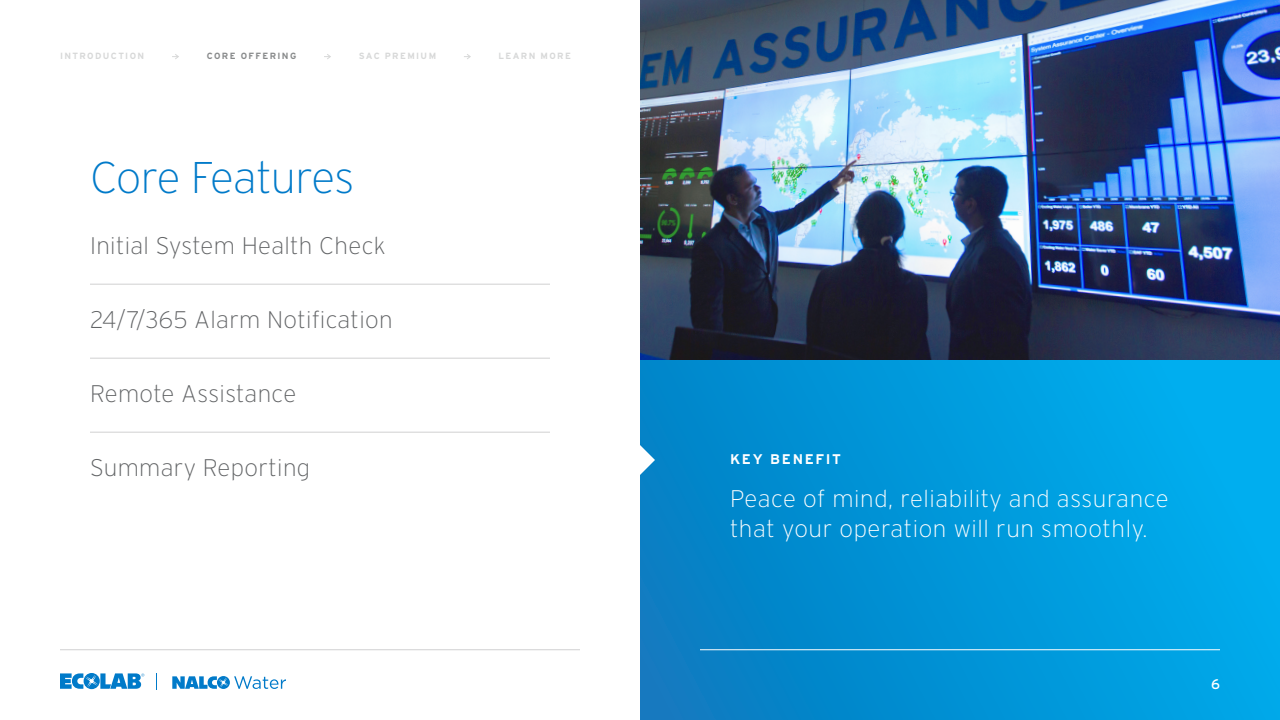
<style>
.page{position:relative;width:1280px;height:720px;background:#fff}
.page>*{position:absolute;margin:0;border:0;box-sizing:border-box;transform-origin:0 0}
.body_28{font:200 44.3px "Interstate";letter-spacing:-.02em;color:#007ac9}
.t1{font:200 24px "Interstate";letter-spacing:.015em;color:#616365}
.body_12{font:200 24px/30px "Interstate";letter-spacing:.025em;color:#fff}
.t2{font:700 14px "Interstate";letter-spacing:.12em;color:#fff}
.t3{font:14px "Interstate";color:#fff}
.body_28-2{font:700 9px "Interstate";letter-spacing:.155em;color:#d7d8d8}
.body_28-3{font:700 9px "Interstate";letter-spacing:.15em;color:#888a8b}
</style>
<div class="page">
<img style="left:640px;top:0;width:640px;height:360px">
<div style="left:640px;top:360px;width:640px;height:360px;background:linear-gradient(to right,#047fc3,#00afef)"></div>
<svg style="left:60px;top:673px;width:84px;height:16px"></svg>
<svg style="left:172px;top:676px;width:114px;height:13px"></svg>
<svg style="left:156px;top:673px;width:1px;height:16px"></svg>
<hr style="left:60px;top:650px;width:520px;height:1px;background:#d0d0d1">
<hr style="left:700px;top:650px;width:520px;height:1px;background:#fff">
<svg style="left:640px;top:436px;width:15px;height:47px"></svg>
<hr style="left:90px;top:284px;width:460px;height:1px;background:#d0d0d1">
<hr style="left:90px;top:358px;width:460px;height:1px;background:#d0d0d1">
<hr style="left:90px;top:432px;width:460px;height:1px;background:#d0d0d1">
<svg style="left:172px;top:54px;width:7px;height:5px"></svg>
<svg style="left:324px;top:54px;width:7px;height:5px"></svg>
<svg style="left:464px;top:54px;width:7px;height:5px"></svg>
<p class="body_28-2" style="left:60px;top:51px;width:86px">INTRODUCTION</p>
<p class="body_28-3" style="left:207px;top:51px;width:91px">CORE OFFERING</p>
<p class="body_28-2" style="left:359px;top:51px;width:79px">SAC PREMIUM</p>
<p class="body_28-2" style="left:499px;top:51px;width:74px">LEARN MORE</p>
<p class="body_28" style="left:90px;top:153px;width:266px">Core Features</p>
<p class="t1" style="left:90px;top:232px;width:297px">Initial System Health Check</p>
<p class="t1" style="left:90px;top:306px;width:304px">24/7/365 Alarm Notification</p>
<p class="t1" style="left:90px;top:380px;width:208px">Remote Assistance</p>
<p class="t1" style="left:90px;top:454px;width:222px">Summary Reporting</p>
<p class="t2" style="left:730px;top:451px;width:112px">KEY BENEFIT</p>
<p class="body_12" style="left:730px;top:484px;width:440px">Peace of mind, reliability and assurance that your operation will run smoothly.</p>
<p class="t3" style="left:1211px;top:676px;width:10px">6</p>
</div>
